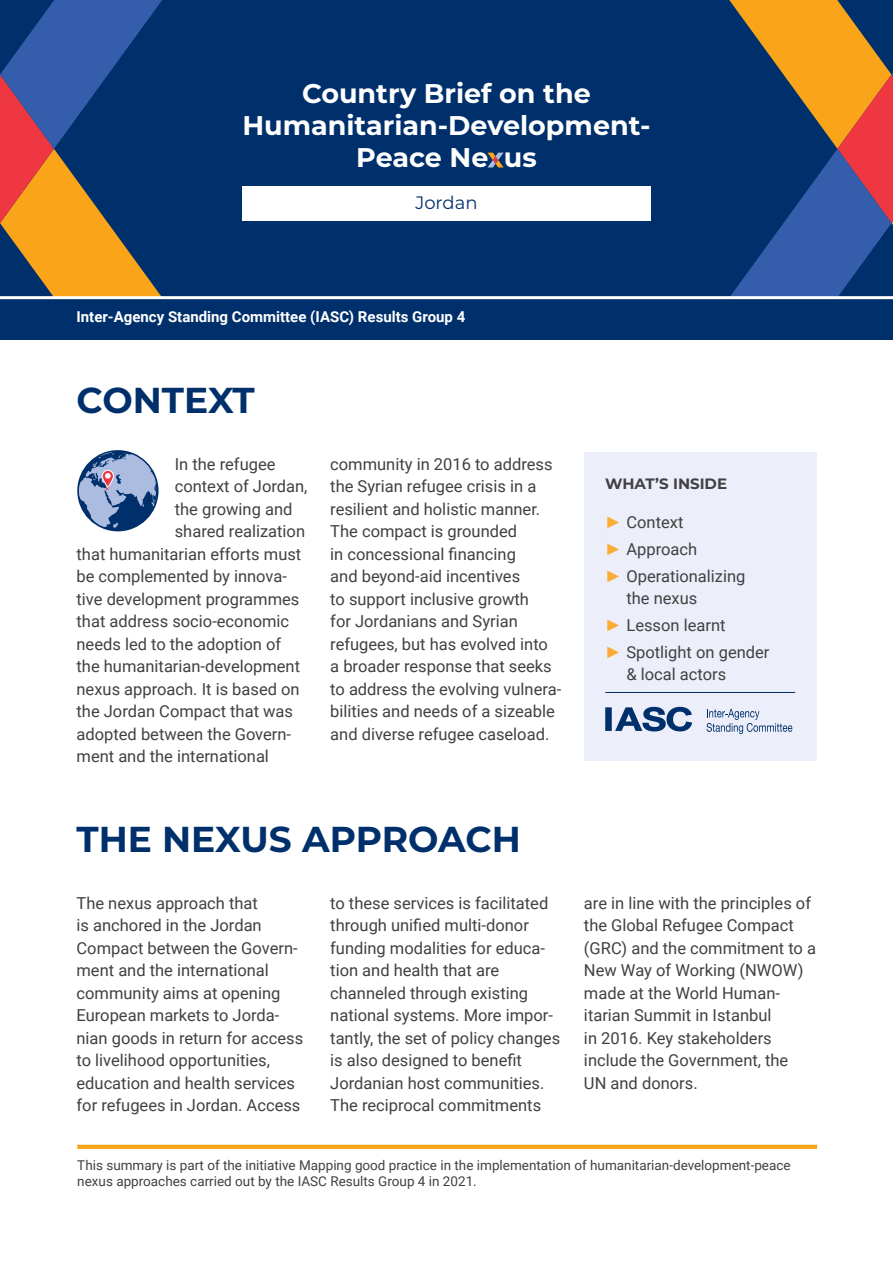
<style>
.page{position:relative;width:893px;height:1263px;background:#fff}
.page>*{position:absolute;margin:0;border:0;box-sizing:border-box;transform-origin:0 0}
.t1{font:700 36px "Montserrat";color:#00306b}
.t2{font:700 27px/32.4px "Montserrat";color:#fff;text-align:center}
.t3{font:18px "Montserrat";color:#00306b}
.t4{font:16.5px/22.5px "Roboto";color:#414042}
.t5{font:700 15px "Roboto";color:#fff}
.t6{font:700 15px "Montserrat";color:#414042}
.t7{font:13.5px/16.2px "Roboto";color:#414042}
.s1{font-family:"Arial";font-weight:700;font-style:italic;color:#fbac34}
</style>
<div class="page">
<div style="left:0;top:0;width:893px;height:298px;background:#00306b"></div>
<div style="left:0;top:298px;width:893px;height:42px;background:#00306b"></div>
<div style="left:242px;top:187px;width:409px;height:34px;background:#fff"></div>
<svg style="left:729px;top:0;width:164px;height:296px"></svg>
<svg style="left:0;top:0;width:162px;height:296px"></svg>
<hr style="left:0;top:296px;width:893px;height:3px;background:#fff">
<div style="left:584px;top:453px;width:232px;height:308px;background:#eceff9"></div>
<svg style="left:605px;top:707px;width:87px;height:24px"></svg>
<svg style="left:706px;top:709px;width:86px;height:25px"></svg>
<hr style="left:605px;top:692px;width:190px;height:1px;background:#00306b">
<svg style="left:487px;top:153px;width:17px;height:14px"></svg>
<svg style="left:78px;top:450px;width:80px;height:78px"></svg>
<hr style="left:77px;top:1145px;width:740px;height:4px;background:#faa41a">
<h2 class="t2" style="left:242px;top:76px;width:410px">Country Brief on the<br>Humanitarian-Development-<br>Peace Ne us</h2>
<p class="t3" style="left:415px;top:191px;width:64px">Jordan</p>
<p class="t5" style="left:77px;top:306px;width:390px">Inter-Agency Standing Committee (IASC) Results Group 4</p>
<h1 class="t1" style="left:77px;top:374px;width:180px">CONTEXT</h1>
<p class="t4" style="left:175px;top:452px;width:102px">In the refugee</p>
<p class="t4" style="left:175px;top:474px;width:134px">context of Jordan,</p>
<p class="t4" style="left:175px;top:497px;width:119px">the growing and</p>
<p class="t4" style="left:175px;top:519px;width:132px">shared realization</p>
<p class="t4" style="left:77px;top:542px;width:226px">that humanitarian efforts must</p>
<p class="t4" style="left:77px;top:564px;width:212px">be complemented by innova-</p>
<p class="t4" style="left:77px;top:587px;width:224px">tive development programmes</p>
<p class="t4" style="left:77px;top:609px;width:214px">that address socio-economic</p>
<p class="t4" style="left:77px;top:632px;width:206px">needs led to the adoption of</p>
<p class="t4" style="left:77px;top:654px;width:225px">the humanitarian-development</p>
<p class="t4" style="left:77px;top:677px;width:225px">nexus approach. It is based on</p>
<p class="t4" style="left:77px;top:699px;width:218px">the Jordan Compact that was</p>
<p class="t4" style="left:77px;top:722px;width:216px">adopted between the Govern-</p>
<p class="t4" style="left:77px;top:744px;width:194px">ment and the international</p>
<p class="t4" style="left:330px;top:452px;width:232px">community in 2016 to address the Syrian refugee crisis in a resilient and holistic manner.<br>The compact is grounded<br>in concessional financing<br>and beyond-aid incentives<br>to support inclusive growth<br>for Jordanians and Syrian refugees, but has evolved into<br>a broader response that seeks to address the evolving vulnera&shy;bilities and needs of a sizeable and diverse refugee caseload.</p>
<h1 class="t1" style="left:77px;top:813px;width:446px">THE NEXUS APPROACH</h1>
<p class="t6" style="left:605px;top:472px;width:123px">WHAT’S INSIDE</p>
<p class="t4" style="left:605px;top:508px;width:142px;line-height:26.7px"><span class="s1">►</span> Context<br><span class="s1">►</span> Approach<br><span class="s1">►</span> Operationalizing</p>
<p class="t4" style="left:605px;top:584px;width:166px;line-height:26.7px;text-indent:21px">the nexus<br><span class="s1">►</span> Lesson learnt<br><span class="s1">►</span> Spotlight on gender</p>
<p class="t4" style="left:626px;top:662px;width:101px">&amp; local actors</p>
<p class="t4" style="left:77px;top:891px;width:228px">The nexus approach that<br>is anchored in the Jordan<br>Compact between the Govern&shy;ment and the international community aims at opening<br>European markets to Jorda&shy;nian goods in return for access to livelihood opportunities, education and health services for refugees in Jordan. Access</p>
<p class="t4" style="left:330px;top:891px;width:231px">to these services is facilitated through unified multi-donor funding modalities for educa&shy;tion and health that are channeled through existing national systems. More impor&shy;tantly, the set of policy changes is also designed to benefit<br>Jordanian host communities.<br>The reciprocal commitments</p>
<p class="t4" style="left:584px;top:891px;width:234px">are in line with the principles of the Global Refugee Compact (GRC) and the commitment to a<br>New Way of Working (NWOW) made at the World Human&shy;itarian Summit in Istanbul<br>in 2016. Key stakeholders include the Government, the<br>UN and donors.</p>
<p class="t7" style="left:77px;top:1157px;width:715px">This summary is part of the initiative Mapping good practice in the implementation of humanitarian-development-peace nexus approaches carried out by the IASC Results Group 4 in 2021.</p>
</div>
